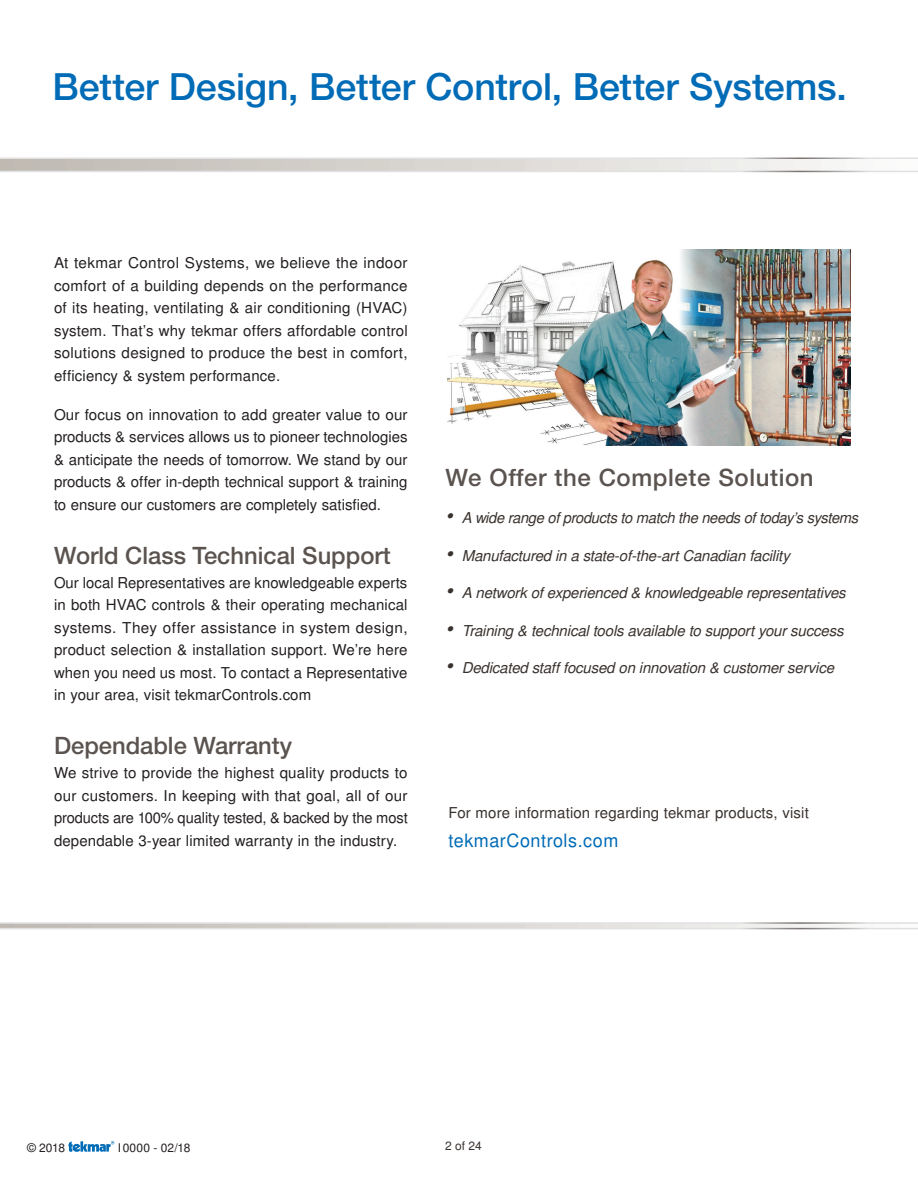
<style>
.page{position:relative;width:918px;height:1188px;background:#fff}
.page>*{position:absolute;margin:0;border:0;box-sizing:border-box;transform-origin:0 0}
.t1{font:500 37.5px "Helvetica Neue LT Std";color:#006bb6}
.t2{font:500 24px "Helvetica Neue LT Std";color:#5a534f}
.t3{font:500 24px "Helvetica Neue LT Std";letter-spacing:.025em;color:#5a534f}
.t4{font:18.3px "Nimbus San LOT";letter-spacing:.03em;color:#006bb6}
.t5{font:15px/22.5px "Nimbus San LOT";letter-spacing:.01em;color:#231f20;text-align:justify}
.t6{font:italic 15px "Nimbus San LOT";letter-spacing:-.01em;color:#38312d}
.t7{font:15px "Nimbus San LOT";letter-spacing:.01em;color:#38312d}
.t8{font:12px "Nimbus San LOT";letter-spacing:.005em;color:#231f20}
.t9{font:12px "Nimbus San LOT";color:#38312d}
.s1{font-size:21px}
</style>
<div class="page">
<svg style="left:68px;top:1141px;width:46px;height:11px"></svg>
<svg style="left:0;top:157px;width:918px;height:15px"></svg>
<svg style="left:0;top:922px;width:918px;height:7px;background:#dcdad8"></svg>
<img style="left:448px;top:250px;width:402px;height:196px">
<p class="t1" style="left:52px;top:65px;width:796px">Better Design, Better Control, Better Systems.</p>
<p class="t5" style="left:54px;top:252px;width:355px">At tekmar Control Systems, we believe the indoor comfort of a building depends on the performance of its heating, ventilating &amp; air conditioning (HVAC) system. That’s why tekmar offers affordable control solutions designed to produce the best in comfort, efficiency &amp; system performance.</p>
<p class="t5" style="left:54px;top:403px;width:355px">Our focus on innovation to add greater value to our products &amp; services allows us to pioneer technologies &amp; anticipate the needs of tomorrow. We stand by our products &amp; offer in-depth technical support &amp; training to ensure our customers are completely satisfied.</p>
<p class="t2" style="left:54px;top:541px;width:338px">World Class Technical Support</p>
<p class="t5" style="left:54px;top:571px;width:355px">Our local Representatives are knowledgeable experts in both HVAC controls &amp; their operating mechanical systems. They offer assistance in system design, product selection &amp; installation support. We’re here when you need us most. To contact a Representative in your area, visit tekmarControls.com</p>
<p class="t2" style="left:54px;top:731px;width:240px">Dependable Warranty</p>
<p class="t5" style="left:54px;top:762px;width:355px">We strive to provide the highest quality products to our customers. In keeping with that goal, all of our products are 100% quality tested, &amp; backed by the most dependable 3-year limited warranty in the industry.</p>
<p class="t3" style="left:446px;top:463px;width:370px">We Offer the Complete Solution</p>
<p class="t6" style="left:446px;top:509px;width:414px"><span class="s1">•</span> A wide range of products to match the needs of today’s systems</p>
<p class="t6" style="left:446px;top:547px;width:346px"><span class="s1">•</span> Manufactured in a state-of-the-art Canadian facility</p>
<p class="t6" style="left:446px;top:584px;width:402px"><span class="s1">•</span> A network of experienced &amp; knowledgeable representatives</p>
<p class="t6" style="left:446px;top:622px;width:400px"><span class="s1">•</span> Training &amp; technical tools available to support your success</p>
<p class="t6" style="left:446px;top:659px;width:390px"><span class="s1">•</span> Dedicated staff focused on innovation &amp; customer service</p>
<p class="t7" style="left:448px;top:804px;width:362px">For more information regarding tekmar products, visit</p>
<p class="t4" style="left:448px;top:829px;width:171px">tekmarControls.com</p>
<p class="t8" style="left:27px;top:1140px;width:40px">© 2018</p>
<p class="t8" style="left:118px;top:1140px;width:74px">I0000 - 02/18</p>
<p class="t9" style="left:445px;top:1138px;width:38px">2 of 24</p>
</div>
